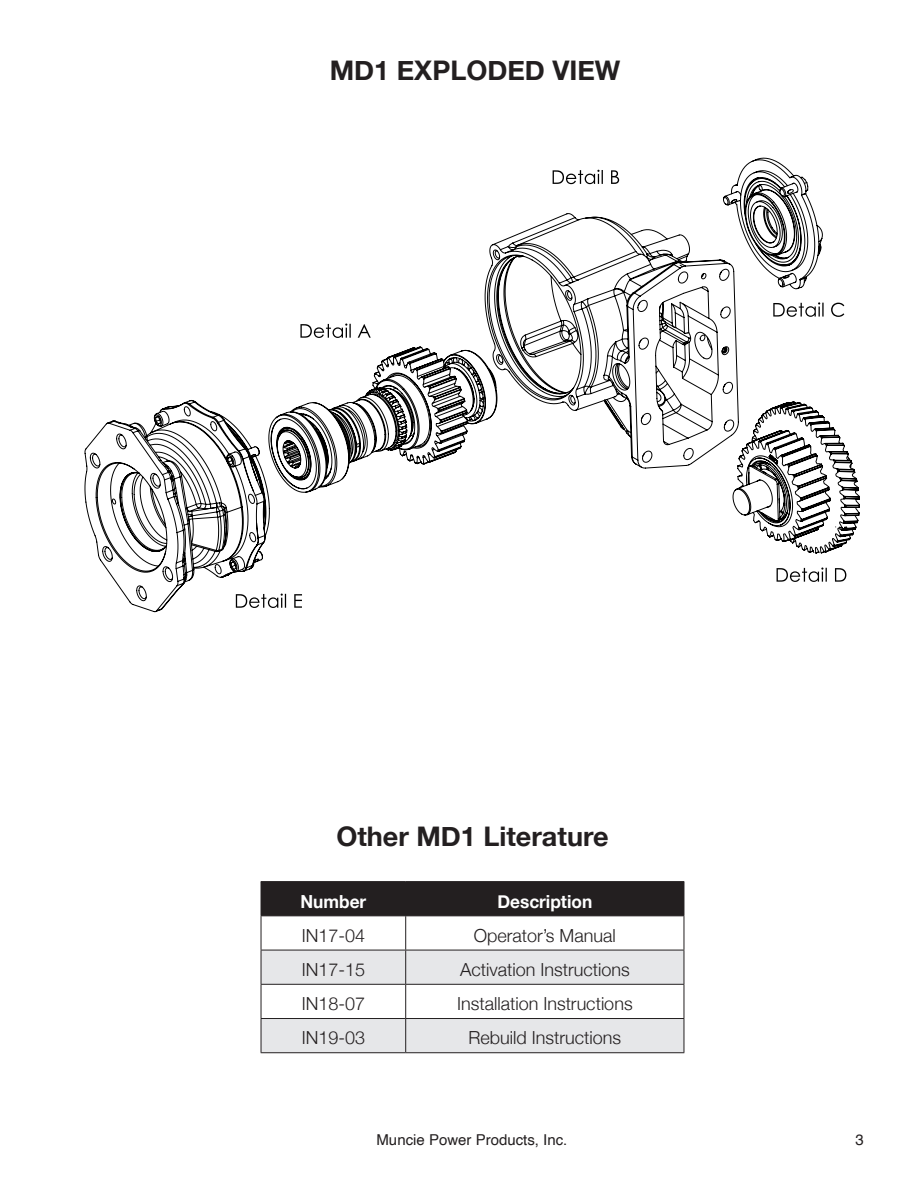
<style>
.page{position:relative;width:918px;height:1188px;background:#fff}
.page>*{position:absolute;margin:0;border:0;box-sizing:border-box;transform-origin:0 0}
.t1{font:700 27px "Helvetica Neue";color:#231f20}
.Paragraph_Style_1{font:300 18px "Helvetica Neue";color:#231f20}
.Paragraph_Style_1-2{font:700 18px "Helvetica Neue";color:#fff;scale:.96 1}
.t2{font:15px "Helvetica";color:#231f20}
</style>
<div class="page">
<div style="left:262px;top:882px;width:422px;height:33px;background:#231f20"></div>
<svg style="left:262px;top:951px;width:422px;height:101px"></svg>
<hr style="left:261px;top:881px;width:145px;height:1px;background:#231f20">
<hr style="left:261px;top:882px;width:1px;height:33px;background:#231f20">
<hr style="left:406px;top:881px;width:278px;height:1px;background:#231f20">
<hr style="left:405px;top:882px;width:1px;height:33px;background:#231f20">
<hr style="left:684px;top:882px;width:1px;height:33px;background:#231f20">
<hr style="left:261px;top:915px;width:145px;height:1px;background:#231f20">
<hr style="left:261px;top:916px;width:1px;height:34px;background:#231f20">
<hr style="left:406px;top:915px;width:278px;height:1px;background:#231f20">
<hr style="left:405px;top:916px;width:1px;height:34px;background:#231f20">
<hr style="left:684px;top:916px;width:1px;height:34px;background:#231f20">
<hr style="left:261px;top:950px;width:145px;height:1px;background:#231f20">
<hr style="left:261px;top:950px;width:1px;height:34px;background:#231f20">
<hr style="left:406px;top:950px;width:278px;height:1px;background:#231f20">
<hr style="left:405px;top:950px;width:1px;height:34px;background:#231f20">
<hr style="left:684px;top:950px;width:1px;height:34px;background:#231f20">
<hr style="left:261px;top:984px;width:145px;height:1px;background:#231f20">
<hr style="left:261px;top:985px;width:1px;height:33px;background:#231f20">
<hr style="left:406px;top:984px;width:278px;height:1px;background:#231f20">
<hr style="left:405px;top:985px;width:1px;height:33px;background:#231f20">
<hr style="left:684px;top:985px;width:1px;height:33px;background:#231f20">
<hr style="left:261px;top:1018px;width:145px;height:1px;background:#231f20">
<hr style="left:261px;top:1019px;width:1px;height:33px;background:#231f20">
<hr style="left:406px;top:1018px;width:278px;height:1px;background:#231f20">
<hr style="left:405px;top:1019px;width:1px;height:33px;background:#231f20">
<hr style="left:684px;top:1019px;width:1px;height:33px;background:#231f20">
<hr style="left:261px;top:1052px;width:145px;height:1px;background:#231f20">
<hr style="left:406px;top:1052px;width:278px;height:1px;background:#231f20">
<svg style="left:84px;top:157px;width:776px;height:456px"></svg>
<p class="t1" style="left:330px;top:50px;width:292px">MD1 EXPLODED VIEW</p>
<p class="t1" style="left:336px;top:815px;width:274px">Other MD1 Literature</p>
<p class="Paragraph_Style_1-2" style="left:300px;top:887px;width:70px">Number</p>
<p class="Paragraph_Style_1-2" style="left:497px;top:887px;width:100px">Description</p>
<p class="Paragraph_Style_1" style="left:302px;top:921px;width:65px">IN17-04</p>
<p class="Paragraph_Style_1" style="left:474px;top:921px;width:143px">Operator’s Manual</p>
<p class="Paragraph_Style_1" style="left:302px;top:955px;width:65px">IN17-15</p>
<p class="Paragraph_Style_1" style="left:460px;top:955px;width:171px">Activation Instructions</p>
<p class="Paragraph_Style_1" style="left:302px;top:989px;width:65px">IN18-07</p>
<p class="Paragraph_Style_1" style="left:457px;top:989px;width:177px">Installation Instructions</p>
<p class="Paragraph_Style_1" style="left:302px;top:1023px;width:65px">IN19-03</p>
<p class="Paragraph_Style_1" style="left:469px;top:1023px;width:154px">Rebuild Instructions</p>
<p class="t2" style="left:377px;top:1128px;width:192px">Muncie Power Products, Inc.</p>
<p class="t2" style="left:856px;top:1128px;width:10px">3</p>
</div>
